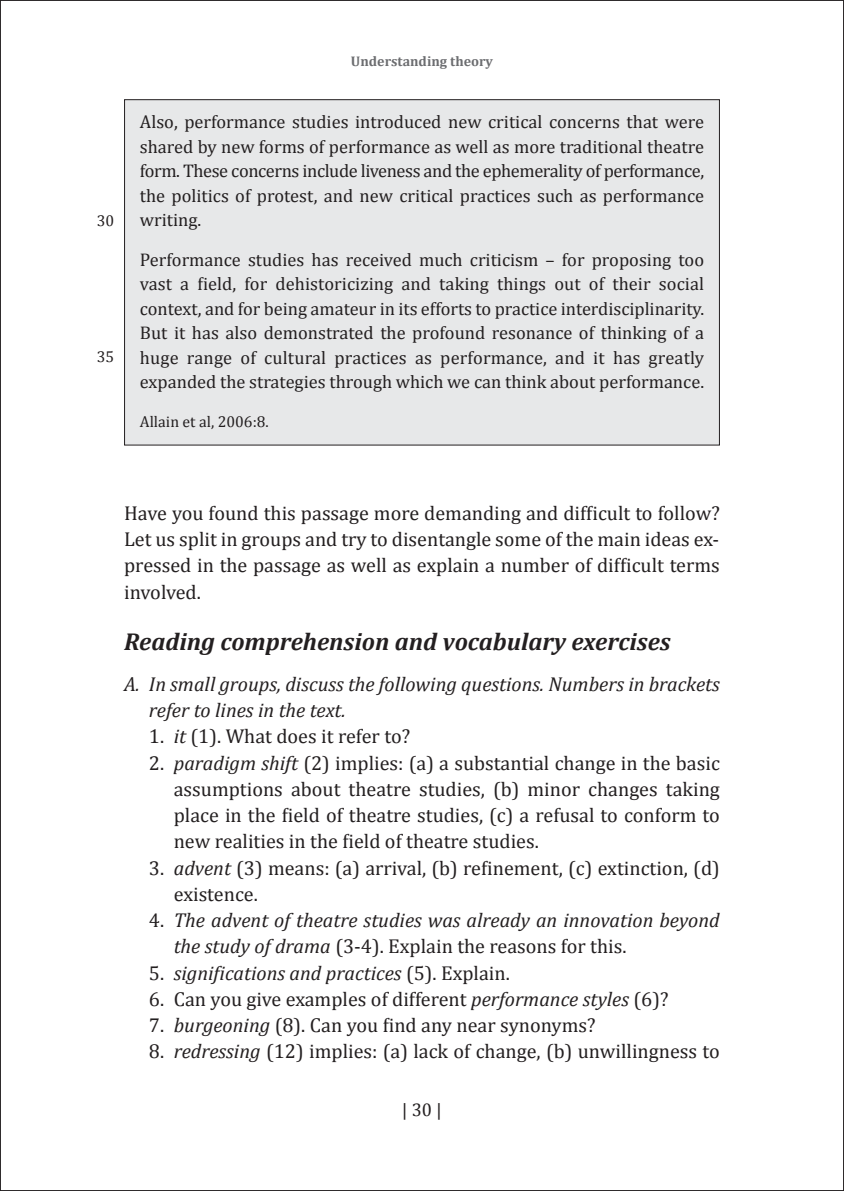
<style>
.page{position:relative;width:844px;height:1191px;background:#fff}
.page>*{position:absolute;margin:0;border:0;box-sizing:border-box;transform-origin:0 0}
.t1{font:italic 700 24.5px "Cambria";color:#231f20}
.t2{font:20.12px/26.2px "Cambria";color:#231f20;text-align:justify}
.t3{font:italic 20.12px/26.2px "Cambria";color:#231f20}
.t4{font:18.38px/24.5px "Cambria";color:#231f20;text-align:justify}
.t5{font:15.75px "Cambria";color:#231f20}
.t6{font:700 14px "Cambria";color:#6c6d70}
.s1{font-style:italic}
.s2{font-style:normal}
</style>
<div class="page">
<div style="left:124px;top:100px;width:595px;height:345px;background:#e7e8e9"></div>
<p class="t5" style="left:97px;top:211px;width:19px">30</p>
<p class="t5" style="left:97px;top:347px;width:19px">35</p>
<p class="t6" style="left:351px;top:53px;width:143px">Understanding theory</p>
<p class="t4" style="left:140px;top:109px;width:565px">Also, performance studies introduced new critical concerns that were shared by new forms of performance as well as more traditional theatre form. These concerns include liveness and the ephemerality of performance, the politics of protest, and new critical practices such as performance writing.</p>
<p class="t4" style="left:140px;top:246px;width:565px">Performance studies has received much criticism – for proposing too vast a field, for dehistoricizing and taking things out of their social context, and for being amateur in its efforts to practice interdisciplinarity.<br>But it has also demonstrated the profound resonance of thinking of a huge range of cultural practices as performance, and it has greatly expanded the strategies through which we can think about performance.</p>
<p class="t5" style="left:140px;top:412px;width:130px">Allain et al, 2006:8.</p>
<p class="t2" style="left:124px;top:499px;width:597px">Have you found this passage more demanding and difficult to follow?<br>Let us split in groups and try to disentangle some of the main ideas ex&shy;pressed in the passage as well as explain a number of difficult terms involved.</p>
<p class="t1" style="left:124px;top:626px;width:548px">Reading comprehension and vocabulary exercises</p>
<p class="t3" style="left:149px;top:670px;width:572px;text-indent:-25px">A. In small groups, discuss the following questions. Numbers in brackets refer to lines in the text.</p>
<p class="t2" style="left:149px;top:723px;width:263px">1. <span class="s1">it</span> (1). What does it refer to?</p>
<p class="t2" style="left:174px;top:749px;width:547px;text-indent:-25px">2. <span class="s1">paradigm shift</span> (2) implies: (a) a substantial change in the basic assumptions about theatre studies, (b) minor changes taking place in the field of theatre studies, (c) a refusal to conform to new realities in the field of theatre studies.</p>
<p class="t2" style="left:174px;top:854px;width:547px;text-indent:-25px">3. <span class="s1">advent</span> (3) means: (a) arrival, (b) refinement, (c) extinction, (d) existence.</p>
<p class="t3" style="left:174px;top:906px;width:547px;text-indent:-25px"><span class="s2">4.</span> The advent of theatre studies was already an innovation beyond the study of drama <span class="s2">(3-4). Explain the reasons for this.</span></p>
<p class="t3" style="left:149px;top:959px;width:362px"><span class="s2">5.</span> significations and practices <span class="s2">(5). Explain.</span></p>
<p class="t2" style="left:149px;top:985px;width:521px">6. Can you give examples of different <span class="s1">performance styles</span> (6)?</p>
<p class="t2" style="left:149px;top:1011px;width:448px">7. <span class="s1">burgeoning</span> (8). Can you find any near synonyms?</p>
<p class="t2" style="left:149px;top:1038px;width:572px">8. <span class="s1">redressing</span> (12) implies: (a) lack of change, (b) unwillingness to</p>
<p class="t4" style="left:402px;top:1097px;width:42px">|30|</p>
</div>
